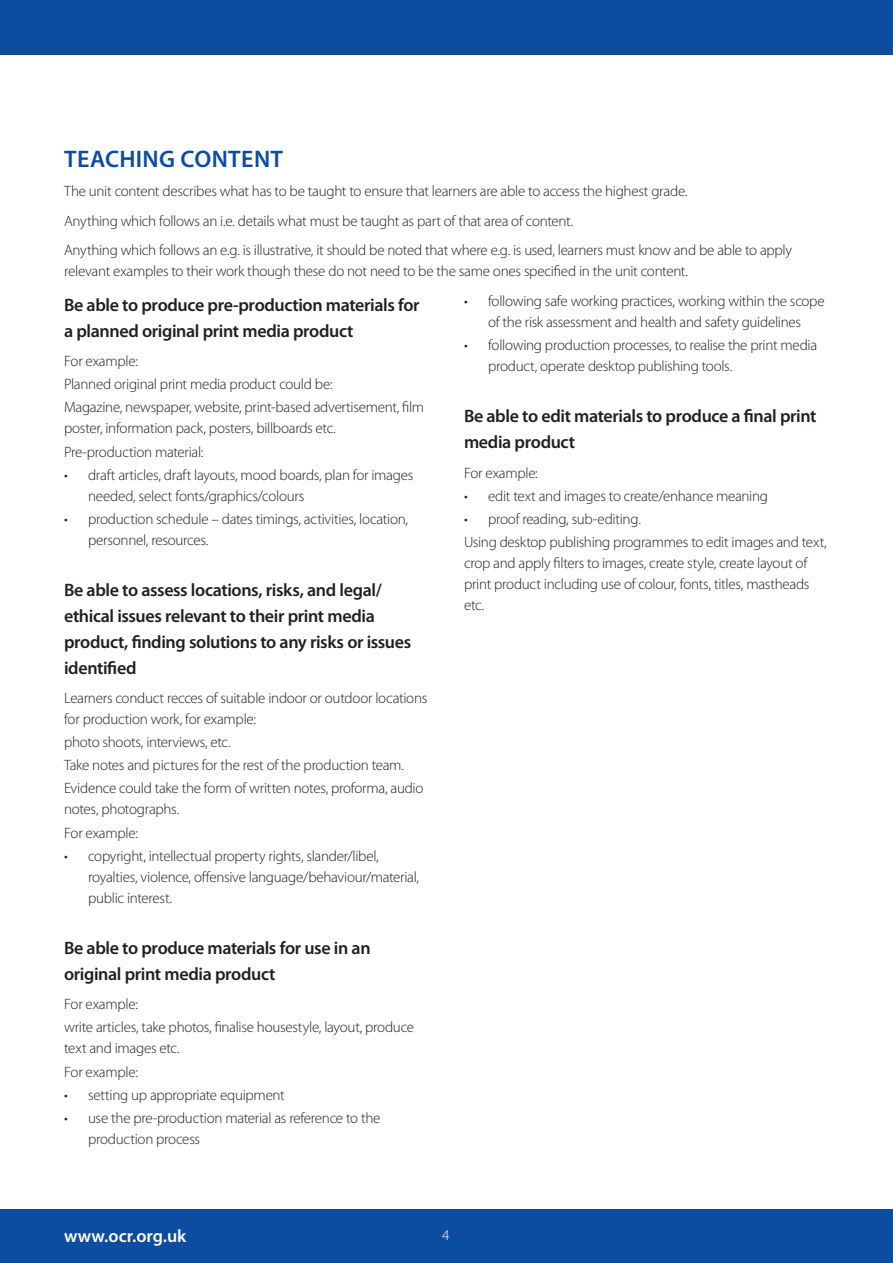
<style>
.page{position:relative;width:893px;height:1263px;background:#fff}
.page>*{position:absolute;margin:0;border:0;box-sizing:border-box;transform-origin:0 0}
.subhead{font:600 24px "Myriad Pro";letter-spacing:.015em;color:#0d4da1}
.body{font:600 18px/25.8px "Myriad Pro";letter-spacing:-.02em;color:#231f20}
.t1{font:600 18px "Myriad Pro";color:#fff}
.body-2{font:300 15px/21px "Myriad Pro";letter-spacing:-.02em;color:#231f20}
.t2{font:300 15px "Myriad Pro";color:#fff}
</style>
<div class="page">
<div style="left:0;top:1209px;width:893px;height:54px;background:#0d4da1"></div>
<div style="left:0;top:0;width:893px;height:54px;background:#0d4da1"></div>
<p class="subhead" style="left:64px;top:143px;width:220px">TEACHING CONTENT</p>
<p class="body-2" style="left:64px;top:181px;width:625px">The unit content describes what has to be taught to ensure that learners are able to access the highest grade.</p>
<p class="body-2" style="left:64px;top:211px;width:511px">Anything which follows an i.e. details what must be taught as part of that area of content.</p>
<p class="body-2" style="left:64px;top:240px;width:730px">Anything which follows an e.g. is illustrative, it should be noted that where e.g. is used, learners must know and be able to apply relevant examples to their work though these do not need to be the same ones specified in the unit content.</p>
<p class="body" style="left:64px;top:291px;width:357px">Be able to produce pre-production materials for a planned original print media product</p>
<p class="body-2" style="left:64px;top:351px;width:75px">For example:</p>
<p class="body-2" style="left:64px;top:374px;width:270px">Planned original print media product could be:</p>
<p class="body-2" style="left:64px;top:397px;width:362px">Magazine, newspaper, website, print-based advertisement, film poster, information pack, posters, billboards etc.</p>
<p class="body-2" style="left:64px;top:441px;width:141px">Pre-production material:</p>
<p class="body-2" style="left:88px;top:464px;width:327px;text-indent:-24px">• draft articles, draft layouts, mood boards, plan for images needed, select fonts/graphics/colours</p>
<p class="body-2" style="left:88px;top:508px;width:322px;text-indent:-24px">• production schedule – dates timings, activities, location, personnel, resources.</p>
<p class="body" style="left:64px;top:576px;width:349px">Be able to assess locations, risks, and legal/ ethical issues relevant to their print media product, finding solutions to any risks or issues identified</p>
<p class="body-2" style="left:64px;top:688px;width:365px">Learners conduct recces of suitable indoor or outdoor locations for production work, for example:</p>
<p class="body-2" style="left:64px;top:732px;width:168px">photo shoots, interviews, etc.</p>
<p class="body-2" style="left:64px;top:755px;width:341px">Take notes and pictures for the rest of the production team.</p>
<p class="body-2" style="left:64px;top:778px;width:361px">Evidence could take the form of written notes, proforma, audio notes, photographs.</p>
<p class="body-2" style="left:64px;top:822px;width:75px">For example:</p>
<p class="body-2" style="left:88px;top:845px;width:333px;text-indent:-24px">• copyright, intellectual property rights, slander/libel, royalties, violence, offensive language/behaviour/material, public interest.</p>
<p class="body" style="left:64px;top:934px;width:308px">Be able to produce materials for use in an original print media product</p>
<p class="body-2" style="left:64px;top:994px;width:75px">For example:</p>
<p class="body-2" style="left:64px;top:1017px;width:352px">write articles, take photos, finalise housestyle, layout, produce text and images etc.</p>
<p class="body-2" style="left:64px;top:1061px;width:75px">For example:</p>
<p class="body-2" style="left:64px;top:1084px;width:222px">• setting up appropriate equipment</p>
<p class="body-2" style="left:88px;top:1107px;width:294px;text-indent:-24px">• use the pre-production material as reference to the production process</p>
<p class="body-2" style="left:464px;top:291px;width:362px;text-align:center">• following safe working practices, working within the scope of the risk assessment and health and safety guidelines</p>
<p class="body-2" style="left:488px;top:335px;width:331px;text-indent:-24px">• following production processes, to realise the print media product, operate desktop publishing tools.</p>
<p class="body" style="left:464px;top:403px;width:354px">Be able to edit materials to produce a final print media product</p>
<p class="body-2" style="left:464px;top:462px;width:75px">For example:</p>
<p class="body-2" style="left:464px;top:485px;width:306px">• edit text and images to create/enhance meaning</p>
<p class="body-2" style="left:464px;top:508px;width:178px">• proof reading, sub-editing.</p>
<p class="body-2" style="left:464px;top:532px;width:364px">Using desktop publishing programmes to edit images and text, crop and apply filters to images, create style, create layout of print product including use of colour, fonts, titles, mastheads etc.</p>
<p class="t1" style="left:64px;top:1225px;width:124px">www.ocr.org.uk</p>
<p class="t2" style="left:442px;top:1226px;width:9px">4</p>
</div>
